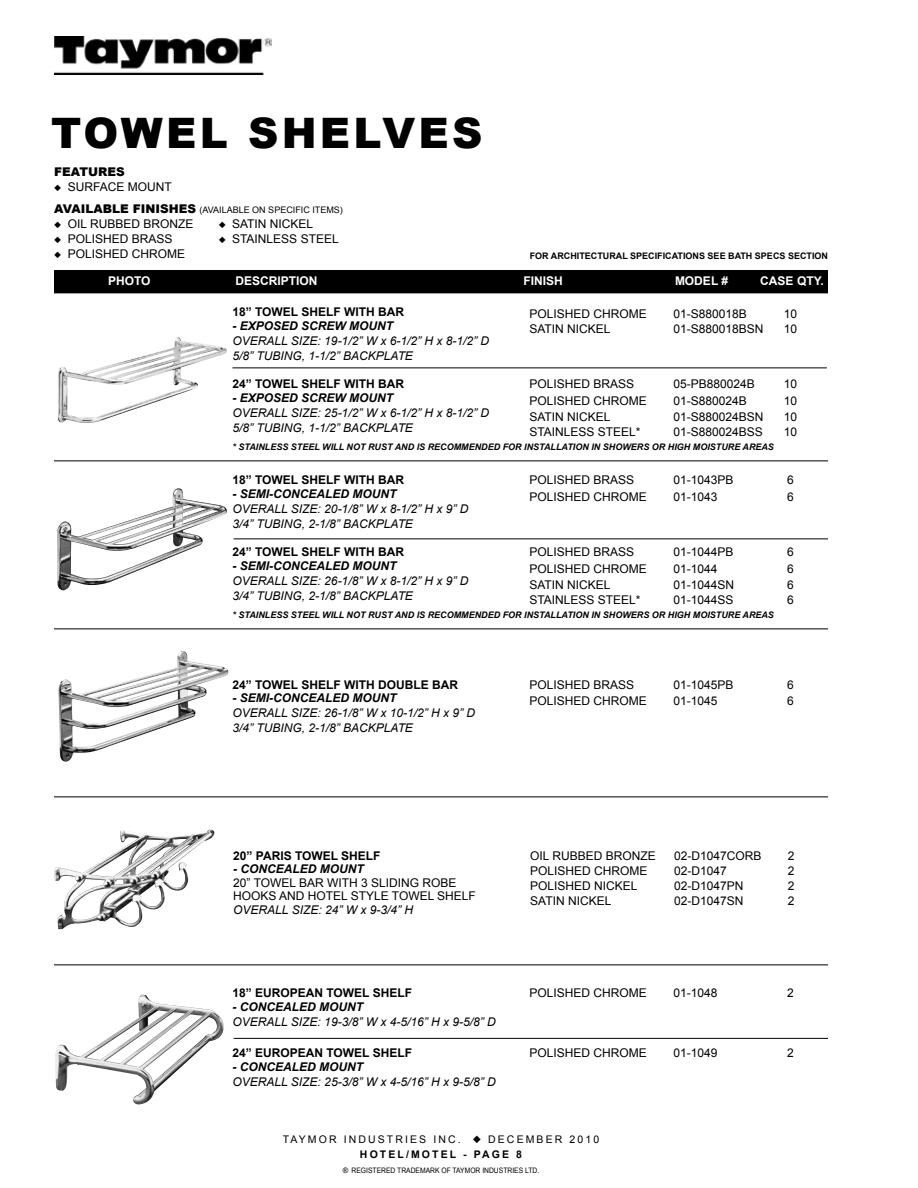
<style>
.page{position:relative;width:918px;height:1188px;background:#fff}
.page>*{position:absolute;margin:0;border:0;box-sizing:border-box;transform-origin:0 0}
.t1{font:900 42px "Arial";letter-spacing:.075em;color:#000}
.t2{font:12px "Arial";color:#000}
.t3{font:italic 12px/15px "Arial";color:#000}
.t4{font:700 12px "Arial";color:#000}
.t5{font:italic 700 12px "Arial";color:#000}
.t6{font:700 12px "Arial";color:#fff}
.t7{font:900 12px "Arial";color:#000}
.t8{font:10.5px/15px "Arial";letter-spacing:.2em;color:#000;text-align:center}
.t9{font:italic 700 9px "Arial";color:#000}
.t10{font:700 9px "Arial";color:#000}
.t11{font:9px "Arial";color:#000}
.t12{font:7.5px "Arial";color:#000}
.s1{font-weight:900;font-size:12px}
.s2{font-weight:700}
</style>
<div class="page">
<img style="left:54px;top:36px;width:217px;height:39px">
<div style="left:54px;top:270px;width:774px;height:22px;background:#000"></div>
<hr style="left:54px;top:292px;width:774px;height:1px;background:#000">
<hr style="left:54px;top:460px;width:774px;height:1px;background:#000">
<hr style="left:54px;top:628px;width:774px;height:1px;background:#000">
<hr style="left:54px;top:796px;width:774px;height:1px;background:#000">
<hr style="left:54px;top:964px;width:774px;height:1px;background:#000">
<img style="left:57px;top:488px;width:170px;height:102px">
<img style="left:58px;top:651px;width:170px;height:111px">
<img style="left:54px;top:830px;width:161px;height:99px">
<img style="left:55px;top:995px;width:169px;height:110px">
<hr style="left:232px;top:367px;width:595px;height:1px;background:#000">
<hr style="left:234px;top:538px;width:594px;height:1px;background:#000">
<hr style="left:234px;top:1038px;width:594px;height:1px;background:#000">
<img style="left:58px;top:337px;width:169px;height:86px">
<h1 class="t1" style="left:51px;top:110px;width:433px">TOWEL SHELVES</h1>
<p class="t7" style="left:54px;top:165px;width:72px">FEATURES</p>
<p class="t2" style="left:54px;top:179px;width:119px">◆ SURFACE MOUNT</p>
<p class="t11" style="left:54px;top:204px;width:290px"><span class="s1">AVAILABLE FINISHES</span> (AVAILABLE ON SPECIFIC ITEMS)</p>
<p class="t2" style="left:54px;top:216px;width:141px">◆ OIL RUBBED BRONZE</p>
<p class="t2" style="left:54px;top:231px;width:120px">◆ POLISHED BRASS</p>
<p class="t2" style="left:54px;top:246px;width:132px">◆ POLISHED CHROME</p>
<p class="t6" style="left:108px;top:273px;width:44px">PHOTO</p>
<p class="t6" style="left:236px;top:273px;width:84px">DESCRIPTION</p>
<p class="t6" style="left:524px;top:273px;width:41px">FINISH</p>
<p class="t6" style="left:675px;top:273px;width:55px">MODEL #</p>
<p class="t6" style="left:760px;top:273px;width:65px">CASE QTY.</p>
<p class="t2" style="left:219px;top:216px;width:96px">◆ SATIN NICKEL</p>
<p class="t2" style="left:219px;top:231px;width:121px">◆ STAINLESS STEEL</p>
<p class="t10" style="left:530px;top:249px;width:300px">FOR ARCHITECTURAL SPECIFICATIONS SEE BATH SPECS SECTION</p>
<p class="t4" style="left:232px;top:304px;width:173px">18” TOWEL SHELF WITH BAR</p>
<p class="t2" style="left:530px;top:306px;width:119px">POLISHED CHROME</p>
<p class="t2" style="left:674px;top:306px;width:75px">01-S880018B</p>
<p class="t2" style="left:784px;top:306px;width:15px">10</p>
<p class="t5" style="left:232px;top:318px;width:162px">- EXPOSED SCREW MOUNT</p>
<p class="t2" style="left:530px;top:321px;width:83px">SATIN NICKEL</p>
<p class="t2" style="left:674px;top:321px;width:92px">01-S880018BSN</p>
<p class="t2" style="left:784px;top:321px;width:15px">10</p>
<p class="t3" style="left:232px;top:333px;width:258px">OVERALL SIZE: 19-1/2” W x 6-1/2” H x 8-1/2” D<br>5/8” TUBING, 1-1/2” BACKPLATE</p>
<p class="t4" style="left:232px;top:376px;width:173px">24” TOWEL SHELF WITH BAR</p>
<p class="t2" style="left:530px;top:376px;width:106px">POLISHED BRASS</p>
<p class="t2" style="left:674px;top:376px;width:83px">05-PB880024B</p>
<p class="t2" style="left:784px;top:376px;width:15px">10</p>
<p class="t5" style="left:232px;top:390px;width:162px">- EXPOSED SCREW MOUNT</p>
<p class="t2" style="left:530px;top:393px;width:119px">POLISHED CHROME</p>
<p class="t2" style="left:674px;top:393px;width:75px">01-S880024B</p>
<p class="t2" style="left:784px;top:393px;width:15px">10</p>
<p class="t3" style="left:232px;top:405px;width:258px">OVERALL SIZE: 25-1/2” W x 6-1/2” H x 8-1/2” D</p>
<p class="t2" style="left:530px;top:409px;width:83px">SATIN NICKEL</p>
<p class="t2" style="left:674px;top:409px;width:92px">01-S880024BSN</p>
<p class="t2" style="left:784px;top:409px;width:15px">10</p>
<p class="t3" style="left:232px;top:420px;width:182px">5/8” TUBING, 1-1/2” BACKPLATE</p>
<p class="t2" style="left:530px;top:424px;width:113px">STAINLESS STEEL*</p>
<p class="t2" style="left:674px;top:424px;width:91px">01-S880024BSS</p>
<p class="t2" style="left:784px;top:424px;width:15px">10</p>
<p class="t9" style="left:232px;top:441px;width:543px">* STAINLESS STEEL WILL NOT RUST AND IS RECOMMENDED FOR INSTALLATION IN SHOWERS OR HIGH MOISTURE AREAS</p>
<p class="t4" style="left:232px;top:472px;width:173px">18” TOWEL SHELF WITH BAR</p>
<p class="t2" style="left:530px;top:472px;width:106px">POLISHED BRASS</p>
<p class="t2" style="left:674px;top:472px;width:62px">01-1043PB</p>
<p class="t2" style="left:787px;top:472px;width:8px">6</p>
<p class="t5" style="left:232px;top:486px;width:165px">- SEMI-CONCEALED MOUNT</p>
<p class="t2" style="left:530px;top:489px;width:119px">POLISHED CHROME</p>
<p class="t2" style="left:674px;top:489px;width:46px">01-1043</p>
<p class="t2" style="left:787px;top:489px;width:8px">6</p>
<p class="t3" style="left:232px;top:501px;width:237px">OVERALL SIZE: 20-1/8” W x 8-1/2” H x 9” D<br>3/4” TUBING, 2-1/8” BACKPLATE</p>
<p class="t4" style="left:232px;top:544px;width:173px">24” TOWEL SHELF WITH BAR</p>
<p class="t2" style="left:530px;top:544px;width:106px">POLISHED BRASS</p>
<p class="t2" style="left:674px;top:544px;width:62px">01-1044PB</p>
<p class="t2" style="left:787px;top:544px;width:8px">6</p>
<p class="t5" style="left:232px;top:558px;width:165px">- SEMI-CONCEALED MOUNT</p>
<p class="t2" style="left:530px;top:561px;width:119px">POLISHED CHROME</p>
<p class="t2" style="left:674px;top:561px;width:46px">01-1044</p>
<p class="t2" style="left:787px;top:561px;width:8px">6</p>
<p class="t3" style="left:232px;top:573px;width:237px">OVERALL SIZE: 26-1/8” W x 8-1/2” H x 9” D</p>
<p class="t2" style="left:530px;top:577px;width:83px">SATIN NICKEL</p>
<p class="t2" style="left:674px;top:577px;width:62px">01-1044SN</p>
<p class="t2" style="left:787px;top:577px;width:8px">6</p>
<p class="t3" style="left:232px;top:588px;width:182px">3/4” TUBING, 2-1/8” BACKPLATE</p>
<p class="t2" style="left:530px;top:592px;width:113px">STAINLESS STEEL*</p>
<p class="t2" style="left:674px;top:592px;width:62px">01-1044SS</p>
<p class="t2" style="left:787px;top:592px;width:8px">6</p>
<p class="t9" style="left:232px;top:609px;width:543px">* STAINLESS STEEL WILL NOT RUST AND IS RECOMMENDED FOR INSTALLATION IN SHOWERS OR HIGH MOISTURE AREAS</p>
<p class="t4" style="left:232px;top:677px;width:227px">24” TOWEL SHELF WITH DOUBLE BAR</p>
<p class="t2" style="left:530px;top:677px;width:106px">POLISHED BRASS</p>
<p class="t2" style="left:674px;top:677px;width:62px">01-1045PB</p>
<p class="t2" style="left:787px;top:677px;width:8px">6</p>
<p class="t5" style="left:232px;top:690px;width:165px">- SEMI-CONCEALED MOUNT</p>
<p class="t2" style="left:530px;top:693px;width:119px">POLISHED CHROME</p>
<p class="t2" style="left:674px;top:693px;width:46px">01-1045</p>
<p class="t2" style="left:787px;top:693px;width:8px">6</p>
<p class="t3" style="left:232px;top:706px;width:244px">OVERALL SIZE: 26-1/8” W x 10-1/2” H x 9” D<br>3/4” TUBING, 2-1/8” BACKPLATE</p>
<p class="t4" style="left:233px;top:848px;width:149px">20” PARIS TOWEL SHELF</p>
<p class="t2" style="left:530px;top:848px;width:127px">OIL RUBBED BRONZE</p>
<p class="t2" style="left:674px;top:848px;width:89px">02-D1047CORB</p>
<p class="t2" style="left:788px;top:848px;width:8px">2</p>
<p class="t5" style="left:233px;top:861px;width:132px">- CONCEALED MOUNT</p>
<p class="t2" style="left:530px;top:863px;width:119px">POLISHED CHROME</p>
<p class="t2" style="left:674px;top:863px;width:54px">02-D1047</p>
<p class="t2" style="left:788px;top:863px;width:8px">2</p>
<p class="t2" style="left:233px;top:875px;width:225px">20” TOWEL BAR WITH 3 SLIDING ROBE</p>
<p class="t2" style="left:530px;top:878px;width:109px">POLISHED NICKEL</p>
<p class="t2" style="left:674px;top:878px;width:71px">02-D1047PN</p>
<p class="t2" style="left:788px;top:878px;width:8px">2</p>
<p class="t2" style="left:233px;top:888px;width:244px">HOOKS AND HOTEL STYLE TOWEL SHELF</p>
<p class="t2" style="left:530px;top:893px;width:83px">SATIN NICKEL</p>
<p class="t2" style="left:674px;top:893px;width:71px">02-D1047SN</p>
<p class="t2" style="left:788px;top:893px;width:8px">2</p>
<p class="t3" style="left:233px;top:902px;width:181px">OVERALL SIZE: 24” W x 9-3/4” H</p>
<p class="t4" style="left:233px;top:985px;width:181px">18” EUROPEAN TOWEL SHELF</p>
<p class="t2" style="left:530px;top:985px;width:119px">POLISHED CHROME</p>
<p class="t2" style="left:674px;top:985px;width:46px">01-1048</p>
<p class="t2" style="left:787px;top:985px;width:8px">2</p>
<p class="t5" style="left:233px;top:999px;width:132px">- CONCEALED MOUNT</p>
<p class="t3" style="left:233px;top:1014px;width:265px">OVERALL SIZE: 19-3/8” W x 4-5/16” H x 9-5/8” D</p>
<p class="t4" style="left:233px;top:1045px;width:181px">24” EUROPEAN TOWEL SHELF</p>
<p class="t2" style="left:530px;top:1045px;width:119px">POLISHED CHROME</p>
<p class="t2" style="left:674px;top:1045px;width:46px">01-1049</p>
<p class="t2" style="left:787px;top:1045px;width:8px">2</p>
<p class="t5" style="left:233px;top:1059px;width:132px">- CONCEALED MOUNT</p>
<p class="t3" style="left:233px;top:1074px;width:265px">OVERALL SIZE: 25-3/8” W x 4-5/16” H x 9-5/8” D</p>
<p class="t8" style="left:283px;top:1132px;width:318px">TAYMOR INDUSTRIES INC. ◆ DECEMBER 2010<br><span class="s2">HOTEL/MOTEL - PAGE 8</span></p>
<p class="t12" style="left:343px;top:1165px;width:198px">® REGISTERED TRADEMARK OF TAYMOR INDUSTRIES LTD.</p>
</div>
